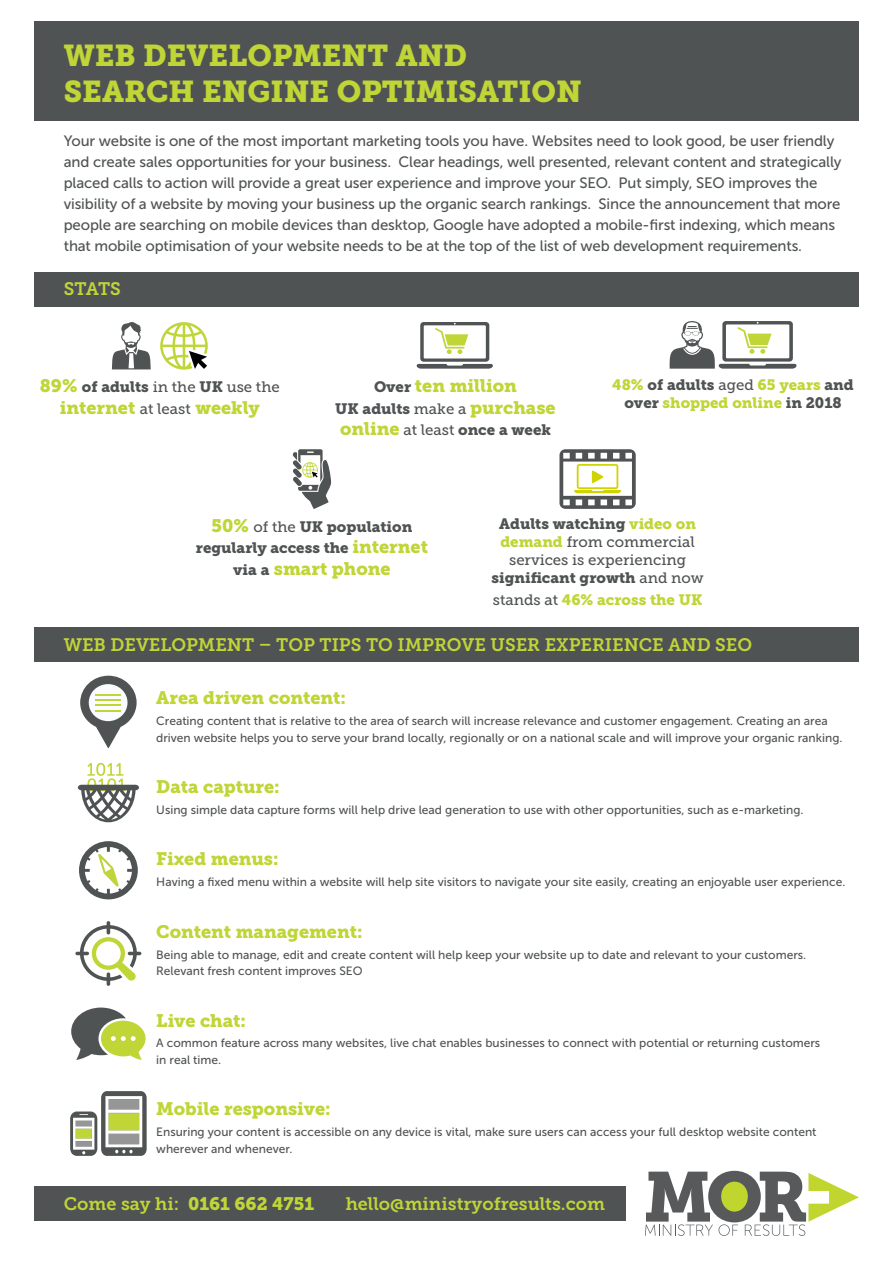
<style>
.page{position:relative;width:893px;height:1263px;background:#fff}
.page>*{position:absolute;margin:0;border:0;box-sizing:border-box;transform-origin:0 0}
.Green_Heading{font:30px/36px "Museo Slab 900";color:#c0d536}
.Green_Heading-2{font:18px "Museo Slab 900";color:#c0d536}
.Green_Heading-3{font:18px "Museo Slab 700";color:#c0d536}
.t1{font:15px/21px "Museo Sans 500";letter-spacing:-.01em;color:#505354}
.Green_Heading-4{font:15px/18px "Museo Slab 500";color:#505354;text-align:center}
.Green_Heading-5{font:15px/21.6px "Museo Slab 900";color:#505354;text-align:center}
.Green_Heading-6{font:15px/18px "Museo Slab 900";color:#c0d536;text-align:center}
.t2{font:12px/16.5px "Museo Sans 500";color:#505354}
.s1{font-family:"Museo Slab 900";font-size:18px;color:#c0d536}
.s2{font-family:"Museo Slab 900"}
.s3{font-family:"Museo Slab 500";font-size:15px;color:#505354}
.s4{font-size:15px;color:#505354}
.s5{font-family:"Museo Slab 500"}
.s6{font-size:18px;color:#c0d536}
.s7{color:#505354}
.s8{font-family:"Museo Slab 500";color:#505354}
.s9{font-family:"Museo Slab 900";color:#c0d536}
.s10{font-family:"Museo Slab 700"}
</style>
<div class="page">
<div style="left:34px;top:1187px;width:591px;height:34px;background:#505354"></div>
<svg style="left:645px;top:1171px;width:214px;height:65px"></svg>
<div style="left:34px;top:21px;width:825px;height:100px;background:#505354"></div>
<div style="left:34px;top:272px;width:825px;height:34px;background:#505354"></div>
<div style="left:34px;top:627px;width:825px;height:34px;background:#505354"></div>
<svg style="left:112px;top:322px;width:39px;height:47px"></svg>
<svg style="left:160px;top:322px;width:48px;height:48px"></svg>
<svg style="left:416px;top:322px;width:77px;height:47px"></svg>
<svg style="left:669px;top:321px;width:128px;height:48px"></svg>
<svg style="left:293px;top:449px;width:38px;height:60px"></svg>
<svg style="left:559px;top:449px;width:77px;height:60px"></svg>
<svg style="left:80px;top:676px;width:57px;height:72px"></svg>
<svg style="left:78px;top:763px;width:61px;height:59px"></svg>
<svg style="left:79px;top:841px;width:59px;height:58px"></svg>
<svg style="left:75px;top:921px;width:66px;height:65px"></svg>
<svg style="left:71px;top:1007px;width:75px;height:53px"></svg>
<svg style="left:70px;top:1091px;width:77px;height:65px"></svg>
<p class="Green_Heading" style="left:64px;top:38px;width:520px">WEB DEVELOPMENT AND<br>SEARCH ENGINE OPTIMISATION</p>
<p class="t1" style="left:64px;top:130px;width:779px">Your website is one of the most important marketing tools you have. Websites need to look good, be user friendly and create sales opportunities for your business. Clear headings, well presented, relevant content and strategically placed calls to action will provide a great user experience and improve your SEO. Put simply, SEO improves the visibility of a website by moving your business up the organic search rankings. Since the announcement that more people are searching on mobile devices than desktop, Google have adopted a mobile-first indexing, which means that mobile optimisation of your website needs to be at the top of the list of web development requirements.</p>
<p class="Green_Heading-3" style="left:64px;top:278px;width:59px">STATS</p>
<p class="Green_Heading-4" style="left:40px;top:378px;width:241px"><span class="s1">89%</span> <span class="s2">of adults</span> in the <span class="s2">UK</span> use the</p>
<p class="Green_Heading-2" style="left:60px;top:397px;width:201px">internet <span class="s3">at least</span> weekly</p>
<p class="Green_Heading-2" style="left:374px;top:375px;width:144px"><span class="s4">Over</span> ten million</p>
<p class="Green_Heading-5" style="left:335px;top:398px;width:222px">UK adults <span class="s5">make a</span> <span class="s6">purchase online</span> <span class="s5">at least</span> once a week</p>
<p class="Green_Heading-6" style="left:612px;top:376px;width:243px">48% <span class="s7">of adults</span> <span class="s8">aged</span> 65 years <span class="s7">and over</span> shopped online <span class="s7">in 2018</span></p>
<p class="Green_Heading-5" style="left:196px;top:516px;width:234px"><span class="s6">50%</span> <span class="s5">of the</span> UK population regularly access the <span class="s6">internet</span></p>
<p class="Green_Heading-2" style="left:233px;top:558px;width:159px"><span class="s4">via a</span> smart phone</p>
<p class="Green_Heading-4" style="left:491px;top:515px;width:214px"><span class="s2">Adults watching</span> <span class="s9">video on demand</span> from commercial services is experiencing <span class="s2">significant growth</span> and now</p>
<p class="Green_Heading-6" style="left:493px;top:591px;width:211px"><span class="s8">stands at</span> 46% across the UK</p>
<p class="Green_Heading-3" style="left:64px;top:635px;width:690px">WEB DEVELOPMENT – TOP TIPS TO IMPROVE USER EXPERIENCE AND SEO</p>
<p class="Green_Heading-2" style="left:156px;top:688px;width:191px">Area driven content:</p>
<p class="t2" style="left:156px;top:713px;width:688px">Creating content that is relative to the area of search will increase relevance and customer engagement. Creating an area driven website helps you to serve your brand locally, regionally or on a national scale and will improve your organic ranking.</p>
<p class="Green_Heading-2" style="left:156px;top:776px;width:125px">Data capture:</p>
<p class="t2" style="left:156px;top:802px;width:649px">Using simple data capture forms will help drive lead generation to use with other opportunities, such as e-marketing.</p>
<p class="Green_Heading-2" style="left:156px;top:849px;width:124px">Fixed menus:</p>
<p class="t2" style="left:156px;top:874px;width:691px">Having a fixed menu within a website will help site visitors to navigate your site easily, creating an enjoyable user experience.</p>
<p class="Green_Heading-2" style="left:156px;top:921px;width:208px">Content management:</p>
<p class="t2" style="left:156px;top:946px;width:651px">Being able to manage, edit and create content will help keep your website up to date and relevant to your customers.<br>Relevant fresh content improves SEO</p>
<p class="Green_Heading-2" style="left:156px;top:1010px;width:91px">Live chat:</p>
<p class="t2" style="left:156px;top:1035px;width:666px">A common feature across many websites, live chat enables businesses to connect with potential or returning customers in real time.</p>
<p class="Green_Heading-2" style="left:156px;top:1098px;width:176px">Mobile responsive:</p>
<p class="t2" style="left:156px;top:1124px;width:662px">Ensuring your content is accessible on any device is vital, make sure users can access your full desktop website content wherever and whenever.</p>
<p class="Green_Heading-2" style="left:64px;top:1193px;width:252px"><span class="s10">Come say hi:</span> 0161 662 4751</p>
<p class="Green_Heading-3" style="left:346px;top:1194px;width:261px">hello@ministryofresults.com</p>
</div>
